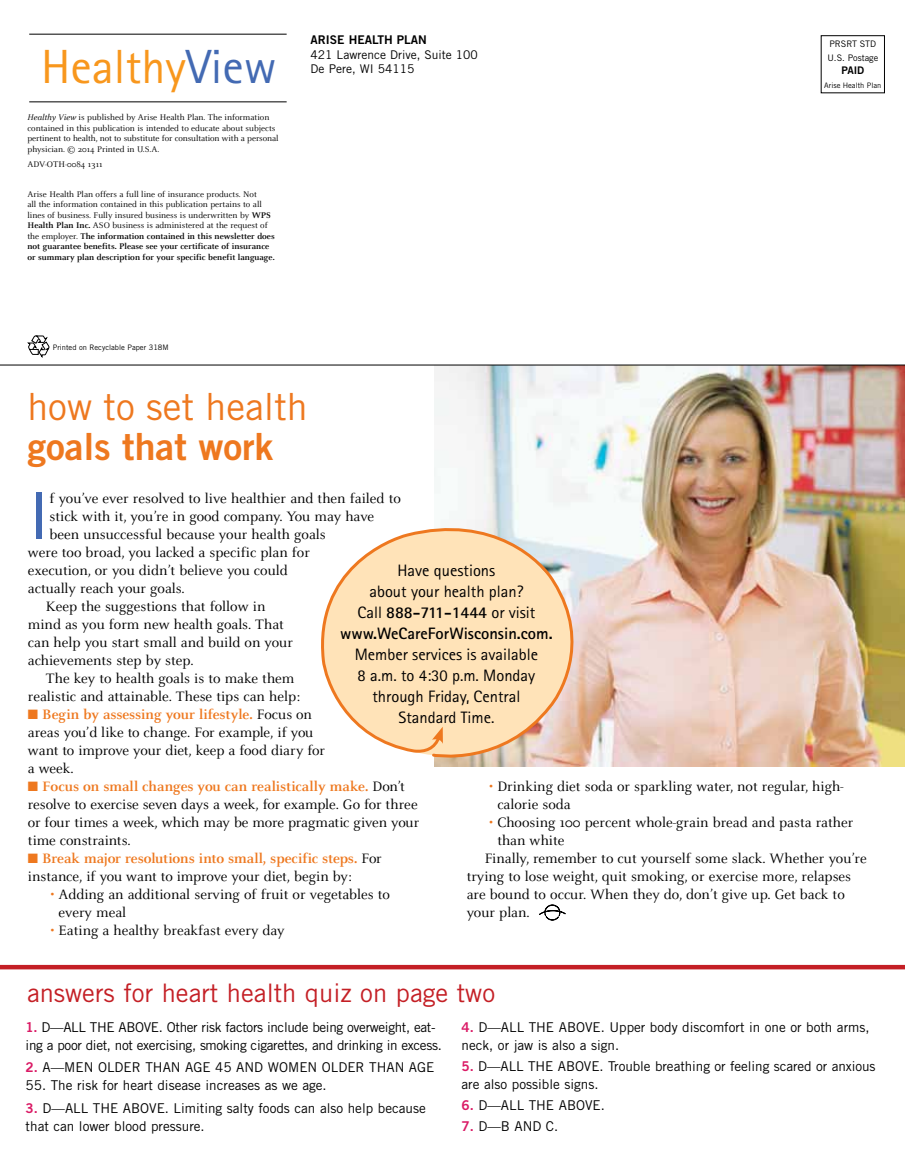
<style>
.page{position:relative;width:905px;height:1175px;background:#fff}
.page>*{position:absolute;margin:0;border:0;box-sizing:border-box;transform-origin:0 0}
.t1{font:64.8px "Trade Gothic LT Std";color:#436ab3}
.t2{font:48px "Rotis Sans Serif OTF";color:#f8971d}
.t3{font:37.5px "Trade Gothic LT Std";color:#ee781f}
.t4{font:37.5px "Trade Gothic LT Std Bd 2";color:#ee781f}
.t5{font:25.5px "Trade Gothic LT Std";color:#c41f25}
.t6{font:16.5px/21px "Rotis Sans Serif OTF";color:#000;text-align:center}
.t7{font:15px/18px "Celeste OT";color:#000}
.t8{font:13.5px/18px "Trade Gothic LT Std";color:#000}
.t9{font:13.5px/18px "Trade Gothic LT Std";letter-spacing:-.025em;color:#000}
.t10{font:12px "Trade Gothic LT Std";color:#000}
.t11{font:12px "Trade Gothic LT Std Bd 2";color:#000}
.t12{font:10.5px "Trade Gothic LT Std Bd 2";color:#000}
.t13{font:9px/10.5px "Celeste OT";color:#000}
.t14{font:9px/13.5px "Trade Gothic LT Std";color:#000}
.t15{font:7.5px "Trade Gothic LT Std";color:#000}
.s1{color:#436ab3}
.s2{font-style:italic}
.s3{font-weight:700}
.s4{color:#ee781f}
.s5{font-weight:700;color:#ee781f}
.s6{font-family:"Trade Gothic LT Std Bd 2";color:#da1a65}
</style>
<div class="page">
<svg style="left:539px;top:904px;width:26px;height:16px"></svg>
<img style="left:434px;top:366px;width:470px;height:400px">
<hr style="left:29px;top:102px;width:258px;height:1px;background:#000">
<hr style="left:29px;top:34px;width:258px;height:1px;background:#000">
<svg style="left:28px;top:336px;width:21px;height:21px"></svg>
<hr style="left:0;top:365px;width:904px;height:1px;background:#000">
<svg style="left:321px;top:513px;width:272px;height:254px"></svg>
<svg style="left:432px;top:726px;width:11px;height:18px"></svg>
<div style="left:0;top:964px;width:904px;height:5px;background:#c41f25"></div>
<h2 class="t2" style="left:41px;top:38px;width:237px">Healthy<span class="s1">View</span></h2>
<p class="t13" style="left:27px;top:112px;width:252px"><span class="s2">Healthy View</span> is published by Arise Health Plan. The information contained in this publication is intended to educate about subjects pertinent to health, not to substitute for consultation with a personal physician. © 2014 Printed in U.S.A.</p>
<p class="t13" style="left:27px;top:159px;width:77px">ADV-OTH-0084 1311</p>
<p class="t13" style="left:27px;top:189px;width:249px">Arise Health Plan offers a full line of insurance products. Not<br>all the information contained in this publication pertains to all lines of business. Fully insured business is underwritten by <span class="s3">WPS Health Plan Inc.</span> ASO business is administered at the request of the employer. <span class="s3">The information contained in this newsletter does not guarantee benefits. Please see your certificate of insurance or summary plan description for your specific benefit language.</span></p>
<p class="t11" style="left:310px;top:32px;width:118px">ARi se Health Plan</p>
<p class="t10" style="left:310px;top:47px;width:169px">421 Lawrence Drive, Suite 100</p>
<p class="t10" style="left:310px;top:61px;width:105px">De Pere, WI 54115</p>
<p class="t15" style="left:53px;top:342px;width:117px">Printed on Recyclable Paper 318M</p>
<h3 class="t3" style="left:27px;top:384px;width:282px">how to set health</h3>
<h3 class="t4" style="left:27px;top:423px;width:247px">goals that work</h3>
<p class="t14" style="left:827px;top:37px;width:52px">PRSRT STD<br>U.S. Postage</p>
<p class="t12" style="left:841px;top:64px;width:24px">PAID</p>
<p class="t15" style="left:824px;top:81px;width:59px">Arise Health Plan</p>
<h1 class="t1" style="left:28px;top:477px;width:23px">I</h1>
<p class="t7" style="left:49px;top:489px;width:353px">f you’ve ever resolved to live healthier and then failed to</p>
<p class="t7" style="left:49px;top:507px;width:326px">stick with it, you’re in good company. You may have</p>
<p class="t7" style="left:49px;top:525px;width:278px">been unsuccessful because your health goals</p>
<p class="t7" style="left:28px;top:543px;width:283px">were too broad, you lacked a specific plan for</p>
<p class="t7" style="left:28px;top:561px;width:261px">execution, or you didn’t believe you could</p>
<p class="t7" style="left:28px;top:579px;width:158px">actually reach your goals.</p>
<p class="t7" style="left:46px;top:597px;width:221px">Keep the suggestions that follow in</p>
<p class="t7" style="left:28px;top:615px;width:257px">mind as you form new health goals. That</p>
<p class="t7" style="left:28px;top:633px;width:266px">can help you start small and build on your</p>
<p class="t7" style="left:28px;top:651px;width:167px">achievements step by step.</p>
<p class="t7" style="left:46px;top:669px;width:250px">The key to health goals is to make them</p>
<p class="t7" style="left:28px;top:687px;width:274px">realistic and attainable. These tips can help:</p>
<p class="t7" style="left:28px;top:705px;width:298px"><span class="s4">■</span> <span class="s5">Begin by assessing your lifestyle.</span> Focus on areas you’d like to change. For example, if you want to improve your diet, keep a food diary for a week.</p>
<p class="t7" style="left:28px;top:777px;width:393px"><span class="s4">■</span> <span class="s5">Focus on small changes you can realistically make.</span> Don’t resolve to exercise seven days a week, for example. Go for three or four times a week, which may be more pragmatic given your time constraints.</p>
<p class="t7" style="left:28px;top:849px;width:355px"><span class="s4">■</span> <span class="s5">Break major resolutions into small, specific steps.</span> For instance, if you want to improve your diet, begin by:</p>
<p class="t7" style="left:58px;top:885px;width:333px;text-indent:-8px"><span class="s4">•</span> Adding an additional serving of fruit or vegetables to every meal</p>
<p class="t7" style="left:50px;top:921px;width:236px"><span class="s4">•</span> Eating a healthy breakfast every day</p>
<p class="t6" style="left:340px;top:559px;width:214px">Have questions<br>about your health plan?<br>Call <span class="s3">888-711-1444</span> or visit <span class="s3">www.WeCareForWisconsin.com.</span></p>
<p class="t6" style="left:355px;top:643px;width:185px">Member services is available<br>8 a.m. to 4:30 p.m. Monday through Friday, Central<br>Standard Time.</p>
<p class="t7" style="left:497px;top:777px;width:348px;text-indent:-8px"><span class="s4">•</span> Drinking diet soda or sparkling water, not regular, high&shy;calorie soda</p>
<p class="t7" style="left:489px;top:813px;width:365px"><span class="s4">•</span> Choosing 100 percent whole-grain bread and pasta rather</p>
<p class="t7" style="left:497px;top:831px;width:69px">than white</p>
<p class="t7" style="left:484px;top:849px;width:383px">Finally, remember to cut yourself some slack. Whether you’re</p>
<p class="t7" style="left:466px;top:867px;width:386px">trying to lose weight, quit smoking, or exercise more, relapses</p>
<p class="t7" style="left:466px;top:885px;width:379px">are bound to occur. When they do, don’t give up. Get back to</p>
<p class="t7" style="left:466px;top:903px;width:65px">your plan.</p>
<h3 class="t5" style="left:27px;top:977px;width:469px">answers for heart health quiz on page two</h3>
<p class="t9" style="left:26px;top:1017px;width:417px"><span class="s6">1.</span> D—ALL THE ABOVE. Other risk factors include being overweight, eat&shy;ing a poor diet, not exercising, smoking cigarettes, and drinking in excess.</p>
<p class="t8" style="left:26px;top:1058px;width:410px"><span class="s6">2.</span> A—MEN OLDER THAN AGE 45 AND WOMEN OLDER THAN AGE</p>
<p class="t8" style="left:26px;top:1076px;width:302px">55. The risk for heart disease increases as we age.</p>
<p class="t8" style="left:26px;top:1098px;width:402px"><span class="s6">3.</span> D—ALL THE ABOVE. Limiting salty foods can also help because that can lower blood pressure.</p>
<p class="t8" style="left:461px;top:1017px;width:409px"><span class="s6">4.</span> D—ALL THE ABOVE. Upper body discomfort in one or both arms, neck, or jaw is also a sign.</p>
<p class="t8" style="left:461px;top:1056px;width:415px"><span class="s6">5.</span> D—ALL THE ABOVE. Trouble breathing or feeling scared or anxious are also possible signs.</p>
<p class="t8" style="left:461px;top:1095px;width:145px"><span class="s6">6.</span> D—ALL THE ABOVE.</p>
<p class="t8" style="left:461px;top:1116px;width:98px"><span class="s6">7.</span> D—B AND C.</p>
</div>
